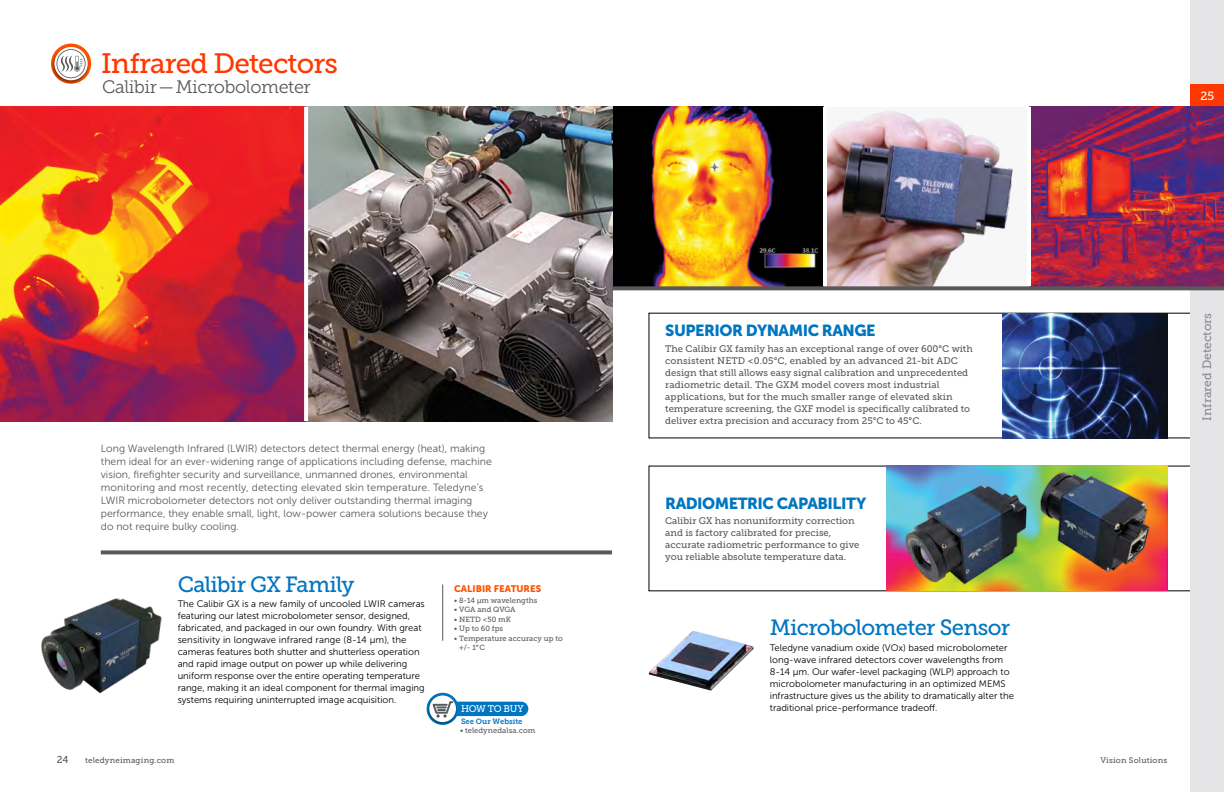
<style>
.page{position:relative;width:1224px;height:792px;background:#fff}
.page>*{position:absolute;margin:0;border:0;box-sizing:border-box;transform-origin:0 0}
.t1{font:28px "Museo Slab 500";letter-spacing:-.03em;color:#ff3801}
.t2{font:22px "Museo Slab 500";letter-spacing:-.03em;color:#0076c0}
.t3{font:18px "Museo Slab 300";letter-spacing:-.02em;color:#58595b}
.t4{font:16px "Museo Sans 900";letter-spacing:-.03em;color:#0076c0}
.t5{font:12px "Museo Slab 500";color:#888a8d}
.t6{font:12px "Museo Slab 500";color:#fff}
.t7{font:10.5px/13px "Museo Sans 300";color:#58595b}
.t8{font:10px "Museo Slab 500";color:#58595b}
.t9{font:9.6px "Museo Slab 500";letter-spacing:-.04em;color:#fff}
.t10{font:9.5px/12px "Museo Sans 300";color:#000}
.t11{font:9.5px/12px "Museo Slab 500";color:#58595b}
.t12{font:9.5px "Museo Sans 900";color:#ff5100}
.t13{font:8px "Museo Slab 500";letter-spacing:.02em;color:#58595b}
.t14{font:7.6px "Museo Slab 500";color:#58595b}
.t15{font:7.6px "Museo Slab 700";letter-spacing:.005em;color:#0076c0}
.t16{font:7.5px/9.5px "Museo Slab 500";color:#58595b}
</style>
<div class="page">
<svg style="left:649px;top:313px;width:542px;height:125px"></svg>
<img style="left:1002px;top:313px;width:165px;height:125px">
<img style="left:612px;top:107px;width:579px;height:179px">
<svg style="left:649px;top:466px;width:542px;height:125px"></svg>
<svg style="left:1191px;top:0;width:33px;height:792px;background:#ccb8c7"></svg>
<div style="left:1191px;top:84px;width:33px;height:23px;background:#ff3801"></div>
<hr style="left:823px;top:107px;width:4px;height:179px;background:#fff">
<hr style="left:1027px;top:107px;width:4px;height:179px;background:#fff">
<div style="left:427px;top:693px;width:32px;height:32px;background:#0076c0;border-radius:50%"></div>
<div style="left:427px;top:695px;width:30px;height:30px;background:#000;opacity:.45"></div>
<svg style="left:429px;top:695px;width:27px;height:27px"></svg>
<svg style="left:433px;top:701px;width:95px;height:20px"></svg>
<svg style="left:51px;top:44px;width:40px;height:40px"></svg>
<div style="left:52px;top:46px;width:37px;height:38px;background:#000;opacity:.45"></div>
<svg style="left:54px;top:47px;width:34px;height:33px"></svg>
<svg style="left:56px;top:49px;width:30px;height:30px"></svg>
<svg style="left:101px;top:550px;width:511px;height:4px;background:#696a6c"></svg>
<img style="left:41px;top:598px;width:121px;height:96px">
<hr style="left:443px;top:584px;width:1px;height:57px;background:#58595b">
<img style="left:649px;top:631px;width:105px;height:60px">
<img style="left:886px;top:466px;width:281px;height:125px">
<img style="left:899px;top:469px;width:255px;height:120px">
<img style="left:0;top:107px;width:612px;height:314px">
<svg style="left:304px;top:107px;width:4px;height:314px"></svg>
<svg style="left:612px;top:286px;width:612px;height:4px;background:#5e5b5c"></svg>
<h1 class="t1" style="left:101px;top:48px;width:238px">Infrared Detectors</h1>
<h3 class="t3" style="left:102px;top:77px;width:210px">Calibir—Microbolometer</h3>
<p class="t6" style="left:1200px;top:89px;width:15px">25</p>
<p class="t7" style="left:101px;top:442px;width:393px">Long Wavelength Infrared (LWIR) detectors detect thermal energy (heat), making them ideal for an ever-widening range of applications including defense, machine vision, firefighter security and surveillance, unmanned drones, environmental monitoring and most recently, detecting elevated skin temperature. Teledyne’s LWIR microbolometer detectors not only deliver outstanding thermal imaging performance, they enable small, light, low-power camera solutions because they do not require bulky cooling.</p>
<h2 class="t2" style="left:178px;top:572px;width:178px">Calibir GX Family</h2>
<p class="t10" style="left:178px;top:598px;width:249px">The Calibir GX is a new family of uncooled LWIR cameras featuring our latest microbolometer sensor, designed, fabricated, and packaged in our own foundry. With great sensitivity in longwave infrared range (8-14 μm), the cameras features both shutter and shutterless operation and rapid image output on power up while delivering uniform response over the entire operating temperature range, making it an ideal component for thermal imaging systems requiring uninterrupted image acquisition.</p>
<p class="t12" style="left:454px;top:583px;width:89px">CALIBIR FEATURES</p>
<p class="t16" style="left:454px;top:595px;width:85px">• 8-14 μm wavelengths</p>
<p class="t16" style="left:454px;top:605px;width:63px">• VGA and QVGA</p>
<p class="t16" style="left:454px;top:614px;width:58px">• NETD &lt;50 mK</p>
<p class="t16" style="left:454px;top:624px;width:51px">• Up to 60 fps</p>
<p class="t16" style="left:459px;top:633px;width:105px;text-indent:-5px">• Temperature accuracy up to +/- 1°C</p>
<p class="t9" style="left:461px;top:704px;width:64px">HOW TO BUY</p>
<p class="t15" style="left:461px;top:717px;width:63px">See Our Website</p>
<p class="t14" style="left:460px;top:726px;width:77px">• teledynedalsa.com</p>
<h3 class="t4" style="left:665px;top:322px;width:212px">SUPERIOR DYNAMIC RANGE</h3>
<p class="t11" style="left:665px;top:343px;width:309px">The Calibir GX family has an exceptional range of over 600°C with consistent NETD &lt;0.05°C, enabled by an advanced 21-bit ADC design that still allows easy signal calibration and unprecedented radiometric detail. The GXM model covers most industrial applications, but for the much smaller range of elevated skin temperature screening, the GXF model is specifically calibrated to deliver extra precision and accuracy from 25°C to 45°C.</p>
<h3 class="t4" style="left:665px;top:494px;width:203px">RADIOMETRIC CAPABILITY</h3>
<p class="t11" style="left:665px;top:515px;width:196px">Calibir GX has nonuniformity correction and is factory calibrated for precise, accurate radiometric performance to give you reliable absolute temperature data.</p>
<h2 class="t2" style="left:770px;top:616px;width:242px">Microbolometer Sensor</h2>
<p class="t10" style="left:770px;top:642px;width:246px">Teledyne vanadium oxide (VOx) based microbolometer long-wave infrared detectors cover wavelengths from 8-14 µ m. Our wafer-level packaging (WLP) approach to microbolometer manufacturing in an optimized MEMS infrastructure gives us the ability to dramatically alter the traditional price-performance tradeoff.</p>
<p class="t8" style="left:57px;top:754px;width:13px">24</p>
<p class="t13" style="left:85px;top:756px;width:91px">teledyneimaging.com</p>
<p class="t13" style="left:1101px;top:756px;width:68px">Vision Solutions</p>
<p class="t5" style="left:1200px;top:421px;width:109px;rotate:-90deg">Infrared Detectors</p>
</div>
